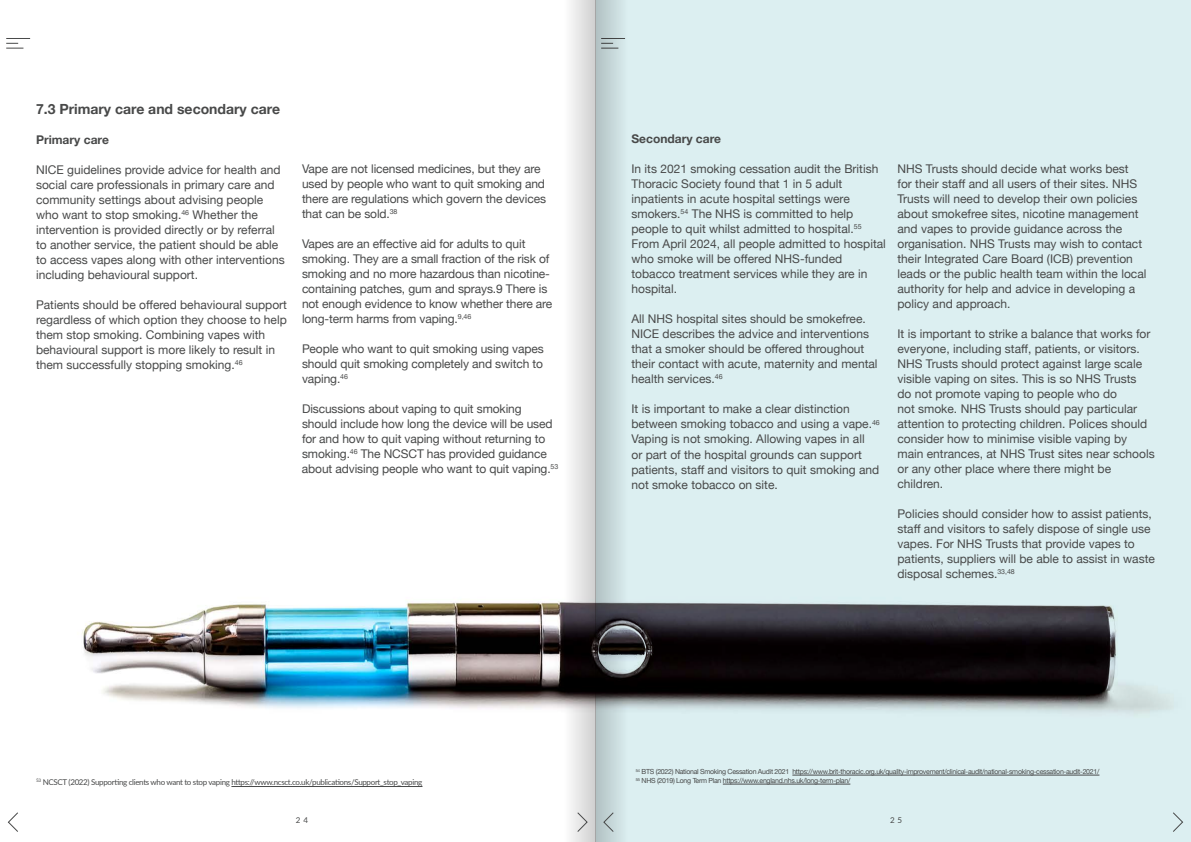
<style>
.page{position:relative;width:1191px;height:842px;background:#fff}
.page>*{position:absolute;margin:0;border:0;box-sizing:border-box;transform-origin:0 0}
.t1{font:700 14px "Helvetica Neue";color:#484949}
.t2{font:12px/15px "Helvetica Neue";color:#484949}
.t3{font:700 12px "Helvetica Neue";color:#484949}
.t4{font:8px "Lato";letter-spacing:-.04em;color:#484949}
.t5{font:7px/9px "Helvetica Neue";letter-spacing:-.04em;color:#484949}
</style>
<div class="page">
<div style="left:596px;top:0;width:595px;height:842px;background:#dceff1"></div>
<img style="left:82px;top:601px;width:1091px;height:113px">
<hr style="left:231px;top:786px;width:191px;height:1px;background:#484949">
<hr style="left:792px;top:775px;width:307px;height:1px;background:#484949">
<hr style="left:723px;top:784px;width:127px;height:1px;background:#484949">
<svg style="left:6px;top:38px;width:24px;height:11px"></svg>
<svg style="left:595px;top:0;width:35px;height:842px"></svg>
<svg style="left:560px;top:0;width:35px;height:842px"></svg>
<svg style="left:1173px;top:812px;width:10px;height:20px"></svg>
<svg style="left:576px;top:811px;width:12px;height:22px"></svg>
<svg style="left:602px;top:811px;width:12px;height:22px"></svg>
<svg style="left:7px;top:812px;width:11px;height:20px"></svg>
<p class="t1" style="left:36px;top:98px;width:245px">7.3 Primary care and secondary care</p>
<p class="t3" style="left:36px;top:130px;width:74px">Primary care</p>
<p class="t2" style="left:36px;top:163px;width:250px">NICE guidelines provide advice for health and social care professionals in primary care and community settings about advising people who want to stop smoking.<sup>46</sup> Whether the intervention is provided directly or by referral to another service, the patient should be able to access vapes along with other interventions including behavioural support.</p>
<p class="t2" style="left:36px;top:298px;width:252px">Patients should be offered behavioural support regardless of which option they choose to help them stop smoking. Combining vapes with behavioural support is more likely to result in them successfully stopping smoking.<sup>46</sup></p>
<p class="t2" style="left:302px;top:162px;width:245px">Vape are not licensed medicines, but they are used by people who want to quit smoking and there are regulations which govern the devices that can be sold.<sup>38</sup></p>
<p class="t2" style="left:302px;top:237px;width:252px">Vapes are an effective aid for adults to quit smoking. They are a small fraction of the risk of smoking and no more hazardous than nicotine&shy;containing patches, gum and sprays.9 There is not enough evidence to know whether there are long-term harms from vaping.<sup>9,46</sup></p>
<p class="t2" style="left:302px;top:342px;width:243px;text-align:justify">People who want to quit smoking using vapes should quit smoking completely and switch to vaping.<sup>46</sup></p>
<p class="t2" style="left:302px;top:402px;width:258px">Discussions about vaping to quit smoking should include how long the device will be used for and how to quit vaping without returning to smoking.<sup>46</sup> The NCSCT has provided guidance about advising people who want to quit vaping.<sup>53</sup></p>
<p class="t3" style="left:631px;top:130px;width:91px">Secondary care</p>
<p class="t2" style="left:631px;top:162px;width:256px">In its 2021 smoking cessation audit the British Thoracic Society found that 1 in 5 adult inpatients in acute hospital settings were smokers.<sup>54</sup> The NHS is committed to help people to quit whilst admitted to hospital.<sup>55<br></sup>From April 2024, all people admitted to hospital who smoke will be offered NHS-funded tobacco treatment services while they are in hospital.</p>
<p class="t2" style="left:631px;top:312px;width:248px">All NHS hospital sites should be smokefree.<br>NICE describes the advice and interventions that a smoker should be offered throughout their contact with acute, maternity and mental health services.<sup>46</sup></p>
<p class="t2" style="left:631px;top:402px;width:250px">It is important to make a clear distinction between smoking tobacco and using a vape.<sup>46<br></sup>Vaping is not smoking. Allowing vapes in all<br>or part of the hospital grounds can support patients, staff and visitors to quit smoking and not smoke tobacco on site.</p>
<p class="t2" style="left:897px;top:162px;width:250px">NHS Trusts should decide what works best<br>for their staff and all users of their sites. NHS Trusts will need to develop their own policies about smokefree sites, nicotine management and vapes to provide guidance across the organisation. NHS Trusts may wish to contact their Integrated Care Board (ICB) prevention leads or the public health team within the local authority for help and advice in developing a policy and approach.</p>
<p class="t2" style="left:897px;top:327px;width:259px">It is important to strike a balance that works for everyone, including staff, patients, or visitors.<br>NHS Trusts should protect against large scale visible vaping on sites. This is so NHS Trusts<br>do not promote vaping to people who do<br>not smoke. NHS Trusts should pay particular attention to protecting children. Polices should consider how to minimise visible vaping by main entrances, at NHS Trust sites near schools or any other place where there might be children.</p>
<p class="t2" style="left:897px;top:507px;width:259px">Policies should consider how to assist patients, staff and visitors to safely dispose of single use vapes. For NHS Trusts that provide vapes to patients, suppliers will be able to assist in waste disposal schemes.<sup>33,48</sup></p>
<p class="t4" style="left:36px;top:776px;width:388px"><sup>53</sup> NCSCT (2022) Supporting clients who want to stop vaping https://www.ncsct.co.uk/publications/Support_stop_vaping</p>
<p class="t5" style="left:636px;top:768px;width:465px"><sup>54</sup> BTS (2022) National Smoking Cessation Audit 2021 https://www.brit-thoracic.org.uk/quality-improvement/clinical-audit/national-smoking-cessation-audit-2021/<br><sup>55</sup> NHS (2019) Long Term Plan https://www.england.nhs.uk/long-term-plan/</p>
<p class="t4" style="left:296px;top:814px;width:14px">2 4</p>
<p class="t4" style="left:890px;top:814px;width:14px">2 5</p>
</div>
